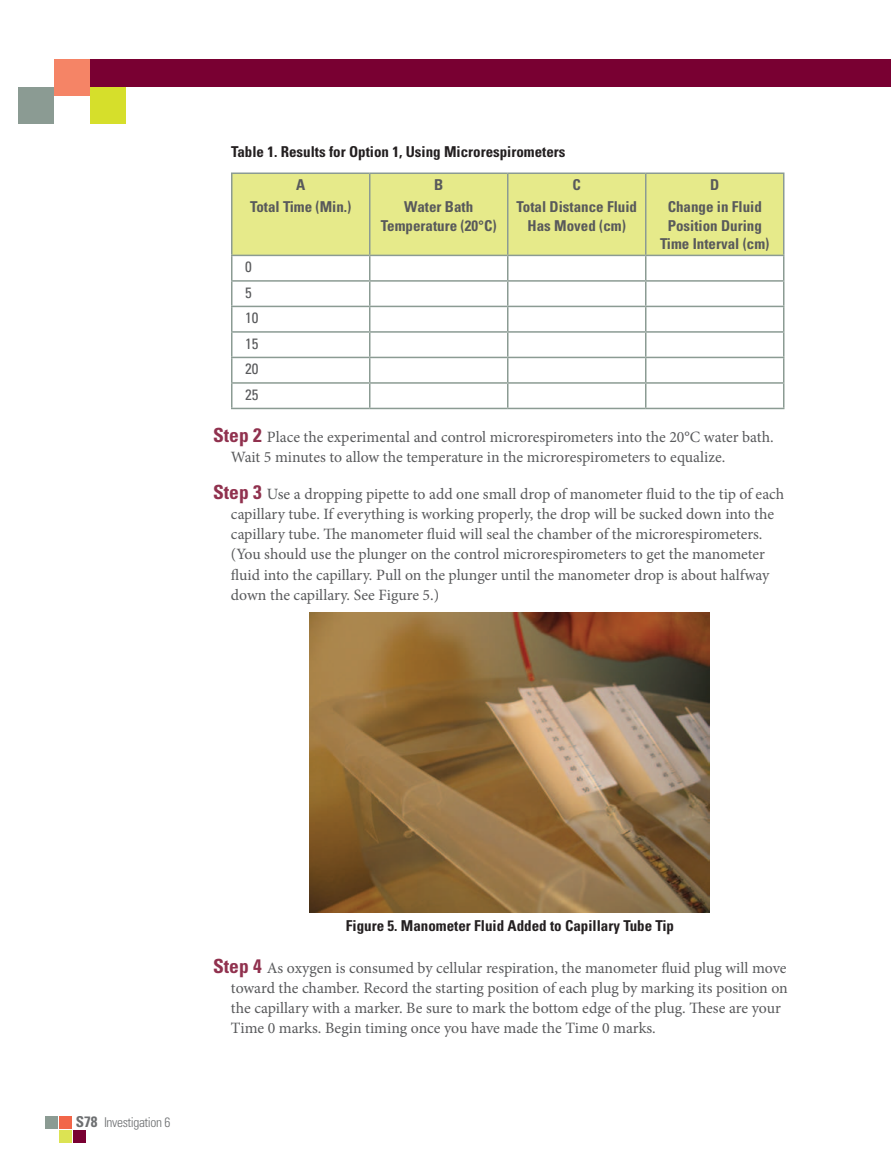
<style>
.page{position:relative;width:891px;height:1175px;background:#fff}
.page>*{position:absolute;margin:0;border:0;box-sizing:border-box;transform-origin:0 0}
.t1{font:15.75px/20.2px "Minion Pro";letter-spacing:-.005em;color:#58595b}
.t2{font:700 condensed 15px/21.8px "Univers LT Std";color:#58595b;text-align:center}
.t3{font:700 condensed 15px "Univers LT Std";color:#231f20}
.t4{font:condensed 15px/25.5px "Univers LT Std";color:#58595b}
.t5{font:300 condensed 13.5px "Univers LT Std";letter-spacing:-.03em;color:#6d6f71}
.s1{font-family:"Univers LT Std";font-weight:700;font-stretch:condensed;font-size:19.5px;color:#90314e}
.s2{font-weight:700;font-size:15px}
</style>
<div class="page">
<div style="left:59px;top:1116px;width:13px;height:13px;background:#f26649"></div>
<div style="left:59px;top:1130px;width:13px;height:13px;background:#dce353"></div>
<div style="left:45px;top:1116px;width:13px;height:13px;background:#8b9b93"></div>
<div style="left:73px;top:1130px;width:12px;height:13px;background:#790032"></div>
<div style="left:54px;top:59px;width:837px;height:28px;background:#790032"></div>
<div style="left:90px;top:87px;width:36px;height:36px;background:#d6df2b"></div>
<div style="left:54px;top:59px;width:36px;height:36px;background:#f58466"></div>
<div style="left:18px;top:87px;width:36px;height:36px;background:#8b9b93"></div>
<div style="left:232px;top:174px;width:551px;height:81px;background:#e6ea8a"></div>
<hr style="left:231px;top:172px;width:139px;height:2px;background:#8b9b93">
<hr style="left:231px;top:174px;width:1px;height:81px;background:#8b9b93">
<hr style="left:370px;top:172px;width:138px;height:2px;background:#8b9b93">
<hr style="left:369px;top:174px;width:1px;height:81px;background:#8b9b93">
<hr style="left:508px;top:172px;width:138px;height:2px;background:#8b9b93">
<hr style="left:507px;top:174px;width:1px;height:81px;background:#8b9b93">
<hr style="left:646px;top:172px;width:138px;height:2px;background:#8b9b93">
<hr style="left:645px;top:174px;width:1px;height:81px;background:#8b9b93">
<hr style="left:783px;top:174px;width:1px;height:81px;background:#8b9b93">
<hr style="left:231px;top:255px;width:139px;height:1px;background:#8b9b93">
<hr style="left:370px;top:255px;width:138px;height:1px;background:#8b9b93">
<hr style="left:508px;top:255px;width:138px;height:1px;background:#8b9b93">
<hr style="left:646px;top:255px;width:138px;height:1px;background:#8b9b93">
<hr style="left:231px;top:280px;width:139px;height:2px;background:#8b9b93">
<hr style="left:370px;top:280px;width:138px;height:2px;background:#8b9b93">
<hr style="left:508px;top:280px;width:138px;height:2px;background:#8b9b93">
<hr style="left:646px;top:280px;width:138px;height:2px;background:#8b9b93">
<hr style="left:231px;top:306px;width:139px;height:1px;background:#8b9b93">
<hr style="left:370px;top:306px;width:138px;height:1px;background:#8b9b93">
<hr style="left:508px;top:306px;width:138px;height:1px;background:#8b9b93">
<hr style="left:646px;top:306px;width:138px;height:1px;background:#8b9b93">
<hr style="left:231px;top:331px;width:139px;height:2px;background:#8b9b93">
<hr style="left:370px;top:331px;width:138px;height:2px;background:#8b9b93">
<hr style="left:508px;top:331px;width:138px;height:2px;background:#8b9b93">
<hr style="left:646px;top:331px;width:138px;height:2px;background:#8b9b93">
<hr style="left:231px;top:357px;width:139px;height:1px;background:#8b9b93">
<hr style="left:370px;top:357px;width:138px;height:1px;background:#8b9b93">
<hr style="left:508px;top:357px;width:138px;height:1px;background:#8b9b93">
<hr style="left:646px;top:357px;width:138px;height:1px;background:#8b9b93">
<hr style="left:231px;top:382px;width:139px;height:2px;background:#8b9b93">
<svg style="left:231px;top:256px;width:1px;height:152px"></svg>
<hr style="left:370px;top:382px;width:138px;height:2px;background:#8b9b93">
<svg style="left:369px;top:256px;width:1px;height:152px"></svg>
<hr style="left:508px;top:382px;width:138px;height:2px;background:#8b9b93">
<svg style="left:507px;top:256px;width:1px;height:152px"></svg>
<hr style="left:646px;top:382px;width:138px;height:2px;background:#8b9b93">
<svg style="left:645px;top:256px;width:1px;height:152px"></svg>
<svg style="left:783px;top:256px;width:1px;height:152px"></svg>
<hr style="left:231px;top:408px;width:139px;height:1px;background:#8b9b93">
<hr style="left:370px;top:408px;width:138px;height:1px;background:#8b9b93">
<hr style="left:508px;top:408px;width:138px;height:1px;background:#8b9b93">
<hr style="left:646px;top:408px;width:138px;height:1px;background:#8b9b93">
<img style="left:309px;top:612px;width:400px;height:300px">
<p class="t3" style="left:231px;top:143px;width:336px">Table 1. Results for Option 1, Using Microrespirometers</p>
<p class="t2" style="left:250px;top:174px;width:103px">A<br>Total Time (Min.)</p>
<p class="t2" style="left:404px;top:174px;width:70px">B<br>Water Bath</p>
<p class="t2" style="left:381px;top:214px;width:117px">Temperature (20°C)</p>
<p class="t2" style="left:516px;top:174px;width:122px">C<br>Total Distance Fluid</p>
<p class="t2" style="left:528px;top:214px;width:100px">Has Moved (cm)</p>
<p class="t2" style="left:668px;top:174px;width:96px">D<br>Change in Fluid</p>
<p class="t2" style="left:660px;top:216px;width:111px;line-height:18.8px">Position During<br>Time Interval (cm)</p>
<p class="t4" style="left:245px;top:254px;width:15px">0<br>5<br>10<br>15<br>20<br>25</p>
<p class="t1" style="left:231px;top:427px;width:544px;text-indent:-18px"><span class="s1">Step 2</span> Place the experimental and control microrespirometers into the 20°C water bath.<br>Wait 5 minutes to allow the temperature in the microrespirometers to equalize.</p>
<p class="t1" style="left:231px;top:483px;width:555px;text-indent:-18px"><span class="s1">Step 3</span> Use a dropping pipette to add one small drop of manometer fluid to the tip of each capillary tube. If everything is working properly, the drop will be sucked down into the capillary tube. The manometer fluid will seal the chamber of the microrespirometers. (You should use the plunger on the control microrespirometers to get the manometer fluid into the capillary. Pull on the plunger until the manometer drop is about halfway down the capillary. See Figure 5.)</p>
<p class="t5" style="left:76px;top:1114px;width:96px"><span class="s2">S78</span> Investigation 6</p>
<p class="t3" style="left:346px;top:916px;width:330px">Figure 5. Manometer Fluid Added to Capillary Tube Tip</p>
<p class="t1" style="left:231px;top:957px;width:558px;text-indent:-18px"><span class="s1">Step 4</span> As oxygen is consumed by cellular respiration, the manometer fluid plug will move toward the chamber. Record the starting position of each plug by marking its position on the capillary with a marker. Be sure to mark the bottom edge of the plug. These are your Time 0 marks. Begin timing once you have made the Time 0 marks.</p>
</div>
